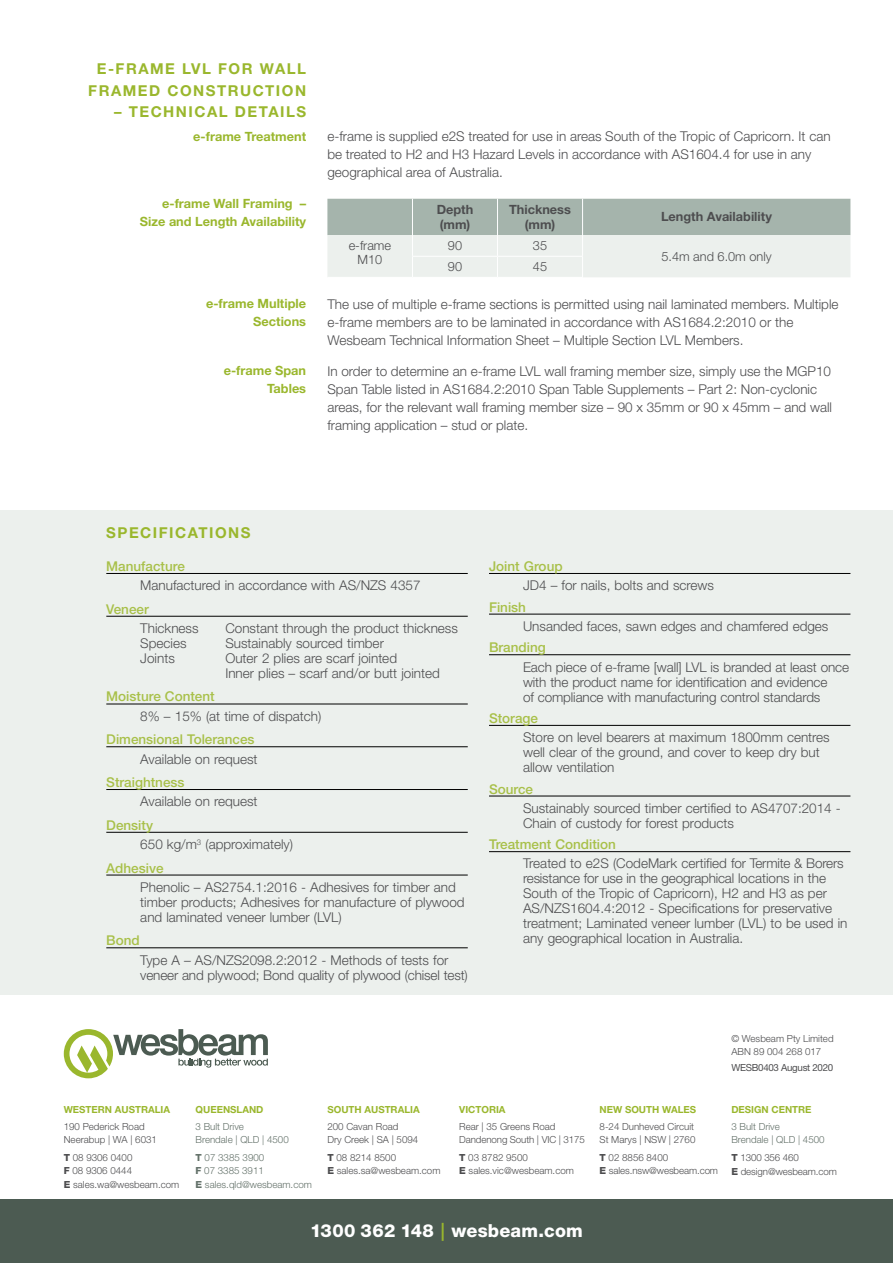
<style>
.page{position:relative;width:893px;height:1263px;background:#fff}
.page>*{position:absolute;margin:0;border:0;box-sizing:border-box;transform-origin:0 0}
.t1{font:800 18px "Helvetica Neue LT Std";letter-spacing:.01em;color:#fff}
.t2{font:700 15px/21.3px "Helvetica Neue LT Std";letter-spacing:.1em;color:#9ab72d;text-align:center}
.t3{font:300 13.5px/15px "Helvetica Neue LT Std";color:#4d4d4f}
.t4{font:500 13.5px "Helvetica Neue LT Std";color:#a8c049}
.t5{font:700 12.75px/18px "Helvetica Neue LT Std";color:#9ab72d;text-align:right}
.t6{font:700 12.75px/15.3px "Helvetica Neue LT Std";color:#4d4d4f}
.t7{font:300 12.75px/13.5px "Helvetica Neue LT Std";color:#4d4d4f;text-align:center}
.t8{font:300 9.75px/13.5px "Helvetica Neue LT Std";color:#4d4d4f}
.t9{font:300 9.75px/13.5px "Helvetica Neue LT Std";color:#637169}
.t10{font:700 9.75px "Helvetica Neue LT Std";color:#9ab72d}
.t11{font:9.75px "Helvetica Neue LT Std";letter-spacing:-.03em;color:#4d4d4f}
.s1{font-weight:500;color:#a8c049}
.s2{font-weight:800}
.s3{font-weight:500;color:#9ab72d}
</style>
<div class="page">
<svg style="left:327px;top:199px;width:523px;height:78px"></svg>
<div style="left:0;top:510px;width:893px;height:485px;background:#ecf0ed"></div>
<svg style="left:64px;top:1029px;width:204px;height:49px"></svg>
<div style="left:0;top:1199px;width:893px;height:64px;background:#4c5b52"></div>
<hr style="left:106px;top:573px;width:362px;height:1px;background:#000">
<hr style="left:106px;top:616px;width:362px;height:1px;background:#000">
<hr style="left:106px;top:704px;width:362px;height:1px;background:#000">
<hr style="left:106px;top:746px;width:362px;height:1px;background:#000">
<hr style="left:106px;top:789px;width:362px;height:1px;background:#000">
<hr style="left:106px;top:832px;width:362px;height:1px;background:#000">
<hr style="left:106px;top:875px;width:362px;height:1px;background:#000">
<hr style="left:106px;top:947px;width:362px;height:1px;background:#000">
<hr style="left:489px;top:573px;width:361px;height:1px;background:#000">
<hr style="left:489px;top:614px;width:361px;height:1px;background:#000">
<hr style="left:489px;top:654px;width:361px;height:1px;background:#000">
<hr style="left:489px;top:725px;width:361px;height:1px;background:#000">
<hr style="left:489px;top:796px;width:361px;height:1px;background:#000">
<hr style="left:489px;top:851px;width:361px;height:1px;background:#000">
<p class="t2" style="left:88px;top:58px;width:219px">E-FRAME LVL FOR WALL<br>FRAMED CONSTRUCTION</p>
<p class="t2" style="left:114px;top:101px;width:194px">– TECHNICAL DETAILS</p>
<p class="t5" style="left:193px;top:127px;width:114px">e-frame Treatment</p>
<p class="t3" style="left:327px;top:127px;width:505px;line-height:18px">e-frame is supplied e2S treated for use in areas South of the Tropic of Capricorn. It can be treated to H2 and H3 Hazard Levels in accordance with AS1604.4 for use in any geographical area of Australia.</p>
<p class="t5" style="left:140px;top:194px;width:168px">e-frame Wall Framing –<br>Size and Length Availability</p>
<p class="t6" style="left:437px;top:201px;width:38px">Depth (mm)</p>
<p class="t6" style="left:509px;top:201px;width:63px;text-align:center">Thickness (mm)</p>
<p class="t6" style="left:661px;top:209px;width:112px">Length Availability</p>
<p class="t7" style="left:349px;top:239px;width:44px">e-frame<br>M10</p>
<p class="t7" style="left:448px;top:239px;width:16px">90</p>
<p class="t7" style="left:533px;top:239px;width:16px">35</p>
<p class="t7" style="left:661px;top:249px;width:112px">5.4m and 6.0m only</p>
<p class="t7" style="left:448px;top:260px;width:16px">90</p>
<p class="t7" style="left:533px;top:260px;width:16px">45</p>
<p class="t5" style="left:206px;top:294px;width:102px">e-frame Multiple<br>Sections</p>
<p class="t3" style="left:327px;top:295px;width:513px;line-height:18px">The use of multiple e-frame sections is permitted using nail laminated members. Multiple e-frame members are to be laminated in accordance with AS1684.2:2010 or the<br>Wesbeam Technical Information Sheet – Multiple Section LVL Members.</p>
<p class="t5" style="left:224px;top:361px;width:84px">e-frame Span<br>Tables</p>
<p class="t3" style="left:327px;top:361px;width:506px;line-height:18px">In order to determine an e-frame LVL wall framing member size, simply use the MGP10<br>Span Table listed in AS1684.2:2010 Span Table Supplements – Part 2: Non-cyclonic areas, for the relevant wall framing member size – 90 x 35mm or 90 x 45mm – and wall framing application – stud or plate.</p>
<p class="t2" style="left:106px;top:522px;width:146px">SPECIFICATIONS</p>
<p class="t4" style="left:106px;top:558px;width:80px">Manufacture</p>
<p class="t3" style="left:140px;top:578px;width:282px">Manufactured in accordance with AS/NZS 4357</p>
<p class="t4" style="left:106px;top:601px;width:44px">Veneer</p>
<p class="t3" style="left:140px;top:620px;width:60px">Thickness</p>
<p class="t3" style="left:225px;top:620px;width:234px">Constant through the product thickness</p>
<p class="t3" style="left:140px;top:635px;width:48px">Species</p>
<p class="t3" style="left:225px;top:635px;width:160px">Sustainably sourced timber</p>
<p class="t3" style="left:140px;top:650px;width:36px">Joints</p>
<p class="t3" style="left:225px;top:650px;width:216px">Outer 2 plies are scarf jointed<br>Inner plies – scarf and/or butt jointed</p>
<p class="t4" style="left:106px;top:689px;width:110px">Moisture Content</p>
<p class="t3" style="left:140px;top:708px;width:183px">8% – 15% (at time of dispatch)</p>
<p class="t4" style="left:106px;top:731px;width:150px">Dimensional Tolerances</p>
<p class="t3" style="left:140px;top:751px;width:119px">Available on request</p>
<p class="t4" style="left:106px;top:774px;width:80px">Straightness</p>
<p class="t3" style="left:140px;top:794px;width:119px">Available on request</p>
<p class="t3" style="left:140px;top:815px;width:154px;line-height:19.2px;text-indent:-34px"><span class="s1">Density<br></span>650 kg/m<sup>3</sup> (approximately)</p>
<p class="t4" style="left:106px;top:860px;width:59px">Adhesive</p>
<p class="t3" style="left:140px;top:879px;width:326px">Phenolic – AS2754.1:2016 - Adhesives for timber and timber products; Adhesives for manufacture of plywood and laminated veneer lumber (LVL)</p>
<p class="t4" style="left:106px;top:932px;width:35px">Bond</p>
<p class="t3" style="left:140px;top:952px;width:329px">Type A – AS/NZS2098.2:2012 - Methods of tests for veneer and plywood; Bond quality of plywood (chisel test)</p>
<p class="t4" style="left:489px;top:558px;width:75px">Joint Group</p>
<p class="t3" style="left:523px;top:578px;width:193px">JD4 – for nails, bolts and screws</p>
<p class="t4" style="left:489px;top:599px;width:39px">Finish</p>
<p class="t3" style="left:523px;top:618px;width:307px">Unsanded faces, sawn edges and chamfered edges</p>
<p class="t4" style="left:489px;top:639px;width:58px">Branding</p>
<p class="t3" style="left:523px;top:659px;width:328px">Each piece of e-frame [wall] LVL is branded at least once with the product name for identification and evidence<br>of compliance with manufacturing control standards</p>
<p class="t4" style="left:489px;top:710px;width:51px">Storage</p>
<p class="t3" style="left:523px;top:729px;width:308px">Store on level bearers at maximum 1800mm centres well clear of the ground, and cover to keep dry but allow ventilation</p>
<p class="t4" style="left:489px;top:781px;width:46px">Source</p>
<p class="t3" style="left:523px;top:800px;width:319px">Sustainably sourced timber certified to AS4707:2014 -<br>Chain of custody for forest products</p>
<p class="t4" style="left:489px;top:836px;width:128px">Treatment Condition</p>
<p class="t3" style="left:523px;top:856px;width:326px">Treated to e2S (CodeMark certified for Termite &amp; Borers resistance for use in the geographical locations in the South of the Tropic of Capricorn), H2 and H3 as per AS/NZS1604.4:2012 - Specifications for preservative treatment; Laminated veneer lumber (LVL) to be used in any geographical location in Australia.</p>
<p class="t8" style="left:731px;top:1031px;width:104px">© Wesbeam Pty Limited<br>ABN 89 004 268 017</p>
<p class="t11" style="left:731px;top:1061px;width:103px">WESB0403 August 2020</p>
<p class="t10" style="left:64px;top:1103px;width:108px">WESTERN AUSTRALIA</p>
<p class="t8" style="left:64px;top:1119px;width:95px">190 Pederick Road<br>Neerabup | WA | 6031</p>
<p class="t8" style="left:64px;top:1150px;width:117px"><span class="s2">T</span> 08 9306 0400<br><span class="s2">F</span> 08 9306 0444<br><span class="s2">E</span> sales.wa@wesbeam.com</p>
<p class="t10" style="left:196px;top:1103px;width:69px">QUEENSLAND</p>
<p class="t10" style="left:327px;top:1103px;width:94px">SOUTH AUSTRALIA</p>
<p class="t10" style="left:459px;top:1103px;width:48px">VICTORIA</p>
<p class="t10" style="left:600px;top:1103px;width:98px">NEW SOUTH WALES</p>
<p class="t10" style="left:731px;top:1103px;width:82px">DESIGN CENTRE</p>
<p class="t9" style="left:196px;top:1119px;width:95px">3 Bult Drive<br>Brendale | QLD | 4500</p>
<p class="t9" style="left:196px;top:1150px;width:118px"><span class="s2">T</span> 07 3385 3900<br><span class="s2">F</span> 07 3385 3911<br><span class="s2">E</span> sales.qld@wesbeam.com</p>
<p class="t8" style="left:327px;top:1119px;width:92px">200 Cavan Road<br>Dry Creek | SA | 5094</p>
<p class="t8" style="left:327px;top:1150px;width:115px"><span class="s2">T</span> 08 8214 8500<br><span class="s2">E</span> sales.sa@wesbeam.com</p>
<p class="t8" style="left:459px;top:1119px;width:127px">Rear | 35 Greens Road<br>Dandenong South | VIC | 3175</p>
<p class="t8" style="left:459px;top:1150px;width:116px"><span class="s2">T</span> 03 8782 9500<br><span class="s2">E</span> sales.vic@wesbeam.com</p>
<p class="t8" style="left:600px;top:1119px;width:97px">8-24 Dunheved Circuit<br>St Marys | NSW | 2760</p>
<p class="t8" style="left:600px;top:1150px;width:120px"><span class="s2">T</span> 02 8856 8400<br><span class="s2">E</span> sales.nsw@wesbeam.com</p>
<p class="t9" style="left:731px;top:1119px;width:95px">3 Bult Drive<br>Brendale | QLD | 4500</p>
<p class="t8" style="left:731px;top:1151px;width:107px"><span class="s2">T</span> 1300 356 460<br><span class="s2">E</span> design@wesbeam.com</p>
<h1 class="t1" style="left:310px;top:1220px;width:274px">1300 362 148 <span class="s3">|</span> wesbeam.com</h1>
</div>
